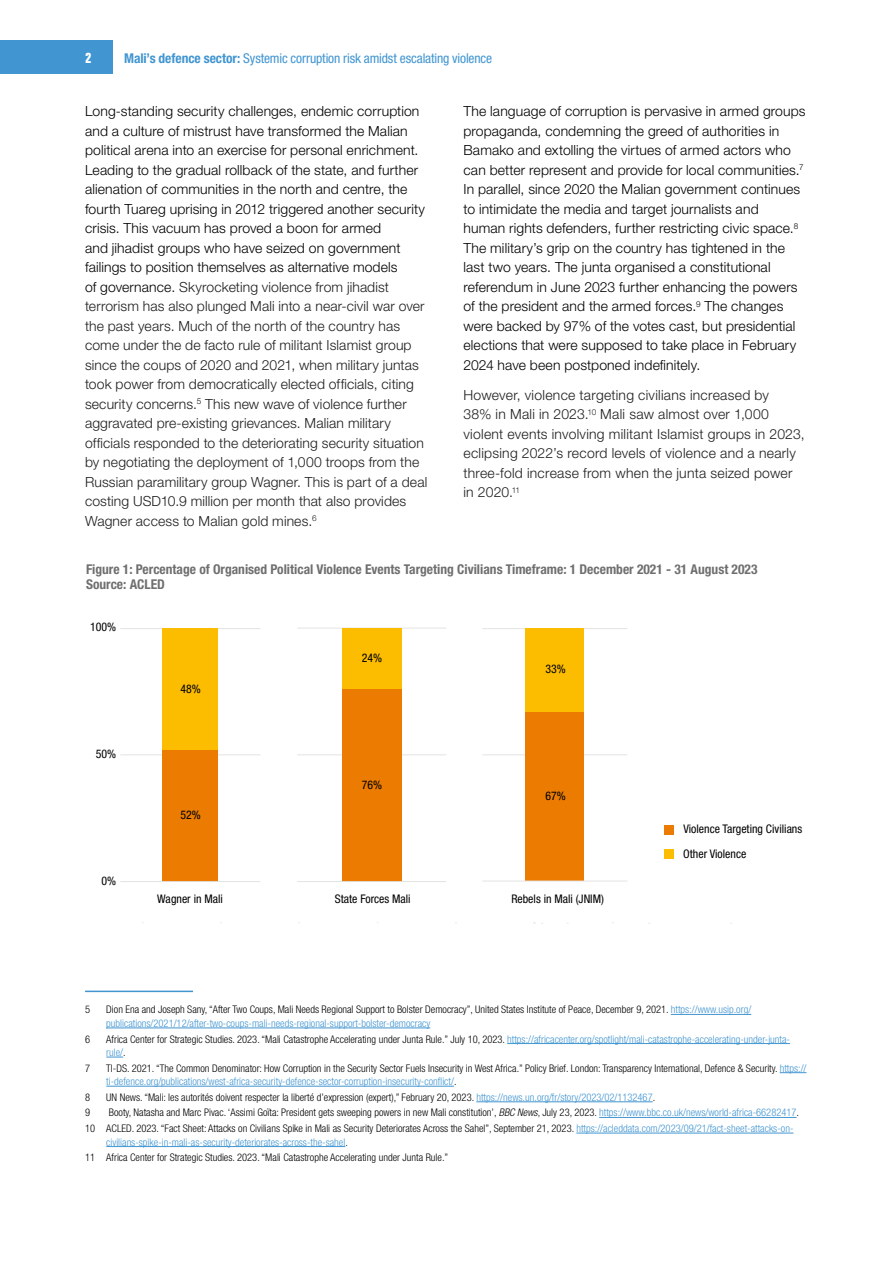
<style>
.page{position:relative;width:893px;height:1263px;background:#fff}
.page>*{position:absolute;margin:0;border:0;box-sizing:border-box;transform-origin:0 0}
.t1{font:700 condensed 15px "Folio BT";color:#fff}
.Body_Copy{font:300 13.95px/19.5px "Helvetica Neue LT Pro";letter-spacing:.01em;color:#1e1e1e}
.Body_Copy-2{font:300 13.95px/19.5px "Helvetica Neue LT Pro";letter-spacing:.01em;color:#000}
.Body_Copy-3{font:700 condensed 13.5px "Helvetica Neue LT Pro";color:#706f6f}
.t2{font:condensed 13.5px "Helvetica Neue LT Pro";letter-spacing:-.01em;color:#4195d1}
.t3{font:condensed 11.85px/24.9px "Helvetica Neue LT Pro";color:#000}
.t4{font:300 condensed 10.5px/13.5px "Helvetica Neue LT Pro";color:#000}
.t5{font:300 condensed 10.5px/13.5px "Helvetica Neue LT Pro";color:#4195d1}
.s1{font-weight:700}
.s2{color:#000}
.s3{color:#4195d1}
.s4{font-style:italic}
</style>
<div class="page">
<hr style="left:85px;top:990px;width:108px;height:2px;background:#4195d1">
<hr style="left:671px;top:1014px;width:80px;height:1px;background:#4195d1">
<hr style="left:106px;top:1028px;width:324px;height:1px;background:#4195d1">
<hr style="left:507px;top:1043px;width:283px;height:1px;background:#4195d1">
<svg style="left:106px;top:1057px;width:17px;height:1px"></svg>
<svg style="left:780px;top:1072px;width:27px;height:1px"></svg>
<hr style="left:106px;top:1086px;width:348px;height:1px;background:#4195d1">
<hr style="left:476px;top:1101px;width:177px;height:1px;background:#4195d1">
<hr style="left:599px;top:1117px;width:197px;height:1px;background:#4195d1">
<hr style="left:576px;top:1133px;width:217px;height:1px;background:#4195d1">
<hr style="left:106px;top:1146px;width:239px;height:1px;background:#4195d1">
<div style="left:664px;top:825px;width:10px;height:10px;background:#ec7c01"></div>
<hr style="left:120px;top:754px;width:141px;height:1px;background:#e3e3e3">
<hr style="left:120px;top:628px;width:141px;height:1px;background:#e3e3e3">
<div style="left:163px;top:750px;width:55px;height:131px;background:#ec7c01"></div>
<div style="left:163px;top:629px;width:55px;height:121px;background:#fcbd00"></div>
<hr style="left:120px;top:881px;width:141px;height:1px;background:#e3e3e3">
<hr style="left:297px;top:754px;width:149px;height:1px;background:#e3e3e3">
<hr style="left:297px;top:628px;width:149px;height:1px;background:#e3e3e3">
<div style="left:342px;top:689px;width:60px;height:192px;background:#ec7c01"></div>
<div style="left:342px;top:628px;width:60px;height:61px;background:#fcbd00"></div>
<hr style="left:297px;top:881px;width:149px;height:1px;background:#e3e3e3">
<hr style="left:482px;top:754px;width:145px;height:1px;background:#e3e3e3">
<hr style="left:482px;top:628px;width:145px;height:1px;background:#e3e3e3">
<div style="left:525px;top:712px;width:59px;height:169px;background:#ec7c01"></div>
<div style="left:525px;top:629px;width:59px;height:83px;background:#fcbd00"></div>
<hr style="left:482px;top:880px;width:145px;height:1px;background:#e3e3e3">
<div style="left:664px;top:849px;width:10px;height:10px;background:#fcbd00"></div>
<div style="left:0;top:41px;width:113px;height:33px;background:#4195d1"></div>
<p class="t1" style="left:85px;top:49px;width:8px">2</p>
<p class="t2" style="left:124px;top:50px;width:369px"><span class="s1">Mali’s defence sector:</span> Systemic corruption risk amidst escalating violence</p>
<p class="Body_Copy" style="left:85px;top:101px;width:344px"><span class="s2">Long-standing security challenges, endemic corruption and a culture of mistrust have transformed the Malian political arena into an exercise for personal enrichment.<br>Leading to the gradual rollback of the state, and further alienation of communities in the north and centre, the fourth Tuareg uprising in 2012 triggered another security crisis. This vacuum has proved a boon for armed<br>and jihadist groups who have seized on government failings to position themselves as alternative models<br>of governance.</span> Skyrocketing violence from jihadist terrorism has also plunged Mali into a near-civil war over the past years. Much of the north of the country has come under the de facto rule of militant Islamist group since the coups of 2020 and 2021, when military juntas took power from democratically elected officials, citing security concerns.<sup>5</sup> This new wave of violence further aggravated pre-existing grievances. Malian military officials responded to the deteriorating security situation by negotiating the deployment of 1,000 troops from the Russian paramilitary group Wagner. This is part of a deal costing USD10.9 million per month that also provides Wagner access to Malian gold mines.<sup>6</sup></p>
<p class="Body_Copy-2" style="left:463px;top:101px;width:344px">The language of corruption is pervasive in armed groups propaganda, condemning the greed of authorities in Bamako and extolling the virtues of armed actors who can better represent and provide for local communities.<sup>7<br></sup>In parallel, since 2020 the Malian government continues to intimidate the media and target journalists and<br>human rights defenders, further restricting civic space.<sup>8<br></sup>The military’s grip on the country has tightened in the last two years. The junta organised a constitutional referendum in June 2023 further enhancing the powers of the president and the armed forces.<sup>9</sup> The changes were backed by 97% of the votes cast, but presidential elections that were supposed to take place in February 2024 have been postponed indefinitely.</p>
<p class="Body_Copy" style="left:463px;top:385px;width:343px">However, violence targeting civilians increased by<br>38% in Mali in 2023.<sup>10</sup> Mali saw almost over 1,000 violent events involving militant Islamist groups in 2023, eclipsing 2022’s record levels of violence and a nearly three-fold increase from when the junta seized power in 2020.<sup>11</sup></p>
<p class="Body_Copy-3" style="left:86px;top:561px;width:673px">Figure 1: Percentage of Organised Political Violence Events Targeting Civilians Timeframe: 1 December 2021 - 31 August 2023</p>
<p class="Body_Copy-3" style="left:86px;top:576px;width:80px">Source: ACLED</p>
<p class="t3" style="left:90px;top:614px;width:28px">100%</p>
<p class="t3" style="left:96px;top:741px;width:22px">50%</p>
<p class="t3" style="left:102px;top:868px;width:16px">0%</p>
<p class="t3" style="left:180px;top:676px;width:22px">48%</p>
<p class="t3" style="left:180px;top:802px;width:22px">52%</p>
<p class="t3" style="left:362px;top:645px;width:22px">24%</p>
<p class="t3" style="left:362px;top:772px;width:22px">76%</p>
<p class="t3" style="left:545px;top:657px;width:22px">33%</p>
<p class="t3" style="left:545px;top:783px;width:22px">67%</p>
<p class="t3" style="left:157px;top:886px;width:67px">Wagner in Mali</p>
<p class="t3" style="left:335px;top:886px;width:77px">State Forces Mali</p>
<p class="t3" style="left:511px;top:886px;width:94px">Rebels in Mali (JNIM)</p>
<p class="t3" style="left:683px;top:816px;width:120px">Violence Targeting Civilians<br>Other Violence</p>
<p class="t4" style="left:85px;top:1003px;width:7px">5</p>
<p class="t4" style="left:106px;top:1003px;width:646px">Dion Ena and Joseph Sany, “After Two Coups, Mali Needs Regional Support to Bolster Democracy”, United States Institute of Peace, December 9, 2021. <span class="s3">https://www.usip.org/ publications/2021/12/after-two-coups-mali-needs-regional-support-bolster-democracy</span></p>
<p class="t4" style="left:85px;top:1032px;width:7px">6</p>
<p class="t4" style="left:106px;top:1032px;width:685px">Africa Center for Strategic Studies. 2023. “Mali Catastrophe Accelerating under Junta Rule.” July 10, 2023. <span class="s3">https://africacenter.org/spotlight/mali-catastrophe-accelerating-under-junta&shy;rule/</span>.</p>
<p class="t4" style="left:85px;top:1061px;width:7px">7</p>
<p class="t4" style="left:106px;top:1061px;width:702px">TI-DS. 2021. “The Common Denominator: How Corruption in the Security Sector Fuels Insecurity in West Africa.” Policy Brief. London: Transparency International, Defence &amp; Security. <span class="s3">https:// ti-defence.org/publications/west-africa-security-defence-sector-corruption-insecurity-conflict/</span>.</p>
<p class="t4" style="left:85px;top:1090px;width:7px">8</p>
<p class="t4" style="left:106px;top:1090px;width:550px">UN News. “Mali: les autorités doivent respecter la liberté d’expression (expert),” February 20, 2023. <span class="s3">https://news.un.org/fr/story/2023/02/1132467</span>.</p>
<p class="t4" style="left:85px;top:1106px;width:7px">9</p>
<p class="t4" style="left:109px;top:1106px;width:692px">Booty, Natasha and Marc Pivac. ‘Assimi Goïta: President gets sweeping powers in new Mali constitution’, <span class="s4">BBC News</span>, July 23, 2023. <span class="s3">https://www.bbc.co.uk/news/world-africa-66282417</span>.</p>
<p class="t5" style="left:106px;top:1121px;width:689px;text-indent:-21px"><span class="s2">10 ACLED. 2023. “Fact Sheet: Attacks on Civilians Spike in Mali as Security Deteriorates Across the Sahel”, September 21, 2023.</span> https://acleddata.com/2023/09/21/fact-sheet-attacks-on&shy;civilians-spike-in-mali-as-security-deteriorates-across-the-sahel<span class="s2">.</span></p>
<p class="t4" style="left:85px;top:1150px;width:365px">11 Africa Center for Strategic Studies. 2023. “Mali Catastrophe Accelerating under Junta Rule.”</p>
</div>
